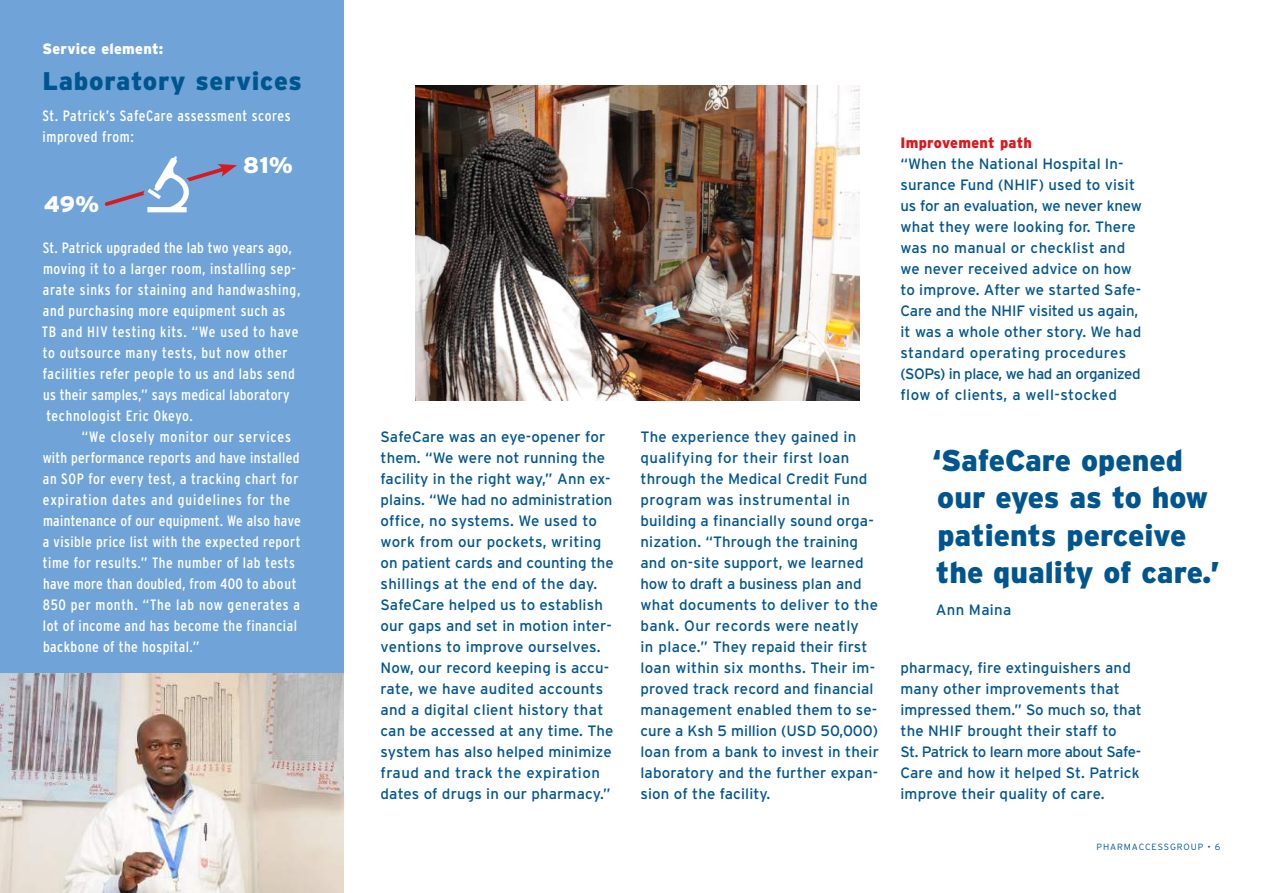
<style>
.page{position:relative;width:1263px;height:893px;background:#fff}
.page>*{position:absolute;margin:0;border:0;box-sizing:border-box;transform-origin:0 0}
.t1{font:900 30px/37.5px "Interstate";color:#00558f}
.t2{font:900 25.5px "Interstate";letter-spacing:.03em;color:#00558f}
.t3{font:900 22.5px "Interstate";color:#fff}
.t4{font:15px/21px "Interstate";letter-spacing:.01em;color:#00558f}
.t5{font:condensed 15px/21px "Interstate";letter-spacing:.035em;color:#fff}
.t6{font:condensed 15px "Interstate";letter-spacing:.06em;color:#fff}
.t7{font:900 15px "Interstate";letter-spacing:.02em;color:#d71920;scale:.96 1}
.t8{font:900 15px "Interstate";letter-spacing:.02em;color:#fff;scale:.96 1}
.t9{font:300 9px "Interstate";letter-spacing:.1em;color:#00558f}
</style>
<div class="page">
<div style="left:0;top:0;width:344px;height:893px;background:#70a4d8"></div>
<svg style="left:104px;top:156px;width:133px;height:56px"></svg>
<img style="left:0;top:673px;width:344px;height:220px">
<img style="left:416px;top:85px;width:443px;height:315px">
<p class="t8" style="left:43px;top:40px;width:127px">Service element:</p>
<h2 class="t2" style="left:43px;top:66px;width:261px">Laboratory services</h2>
<p class="t5" style="left:43px;top:106px;width:250px">St. Patrick’s SafeCare assessment scores improved from:</p>
<h3 class="t3" style="left:44px;top:191px;width:57px">49%</h3>
<h3 class="t3" style="left:243px;top:152px;width:51px">81%</h3>
<p class="t5" style="left:43px;top:237px;width:251px">St. Patrick upgraded the lab two years ago,</p>
<p class="t5" style="left:43px;top:258px;width:254px">moving it to a larger room, installing sep-</p>
<p class="t5" style="left:43px;top:279px;width:259px">arate sinks for staining and handwashing,</p>
<p class="t5" style="left:43px;top:300px;width:244px">and purchasing more equipment such as</p>
<p class="t5" style="left:42px;top:321px;width:258px">TB and HIV testing kits. “We used to have</p>
<p class="t5" style="left:43px;top:342px;width:246px">to outsource many tests, but now other</p>
<p class="t5" style="left:43px;top:363px;width:254px">facilities refer people to us and labs send</p>
<p class="t5" style="left:43px;top:384px;width:248px">us their samples,” says medical laboratory</p>
<p class="t5" style="left:46px;top:405px;width:148px">technologist Eric Okeyo.</p>
<p class="t6" style="left:81px;top:428px;width:211px">“We closely monitor our services</p>
<p class="t5" style="left:43px;top:447px;width:258px">with performance reports and have installed</p>
<p class="t5" style="left:43px;top:468px;width:257px">an SOP for every test, a tracking chart for</p>
<p class="t6" style="left:43px;top:491px;width:249px">expiration dates and guidelines for the</p>
<p class="t5" style="left:43px;top:510px;width:259px">maintenance of our equipment. We also have</p>
<p class="t5" style="left:43px;top:531px;width:259px">a visible price list with the expected report</p>
<p class="t5" style="left:43px;top:552px;width:254px">time for results.” The number of lab tests</p>
<p class="t5" style="left:43px;top:573px;width:255px">have more than doubled, from 400 to about</p>
<p class="t5" style="left:43px;top:594px;width:259px">850 per month. “The lab now generates a</p>
<p class="t5" style="left:43px;top:615px;width:255px">lot of income and has become the financial</p>
<p class="t5" style="left:43px;top:636px;width:158px">backbone of the hospital.”</p>
<p class="t4" style="left:381px;top:426px;width:235px">SafeCare was an eye-opener for them. “We were not running the facility in the right way,” Ann ex&shy;plains. “We had no administration office, no systems. We used to work from our pockets, writing on patient cards and counting the shillings at the end of the day.<br>SafeCare helped us to establish our gaps and set in motion inter&shy;ventions to improve ourselves.<br>Now, our record keeping is accu&shy;rate, we have audited accounts and a digital client history that can be accessed at any time. The system has also helped minimize fraud and track the expiration dates of drugs in our pharmacy.”</p>
<p class="t4" style="left:640px;top:426px;width:240px">The experience they gained in qualifying for their first loan through the Medical Credit Fund program was instrumental in building a financially sound orga&shy;nization. “Through the training and on-site support, we learned how to draft a business plan and what documents to deliver to the bank. Our records were neatly<br>in place.” They repaid their first loan within six months. Their im&shy;proved track record and financial management enabled them to se&shy;cure a Ksh 5 million (USD 50,000) loan from a bank to invest in their laboratory and the further expan&shy;sion of the facility.</p>
<p class="t7" style="left:900px;top:134px;width:139px">Improvement path</p>
<p class="t4" style="left:900px;top:153px;width:243px">“When the National Hospital In&shy;surance Fund (NHIF) used to visit us for an evaluation, we never knew what they were looking for. There was no manual or checklist and we never received advice on how to improve. After we started Safe-<br>Care and the NHIF visited us again, it was a whole other story. We had standard operating procedures (SOPs) in place, we had an organized flow of clients, a well-stocked</p>
<h1 class="t1" style="left:932px;top:441px;width:289px">‘SafeCare opened our eyes as to how patients perceive the quality of care.’</h1>
<p class="t4" style="left:936px;top:599px;width:77px">Ann Maina</p>
<p class="t4" style="left:900px;top:657px;width:243px">pharmacy, fire extinguishers and many other improvements that impressed them.” So much so, that the NHIF brought their staff to<br>St. Patrick to learn more about Safe-<br>Care and how it helped St. Patrick improve their quality of care.</p>
<p class="t9" style="left:1096px;top:842px;width:125px">PHARMACCESSGROUP • 6</p>
</div>
